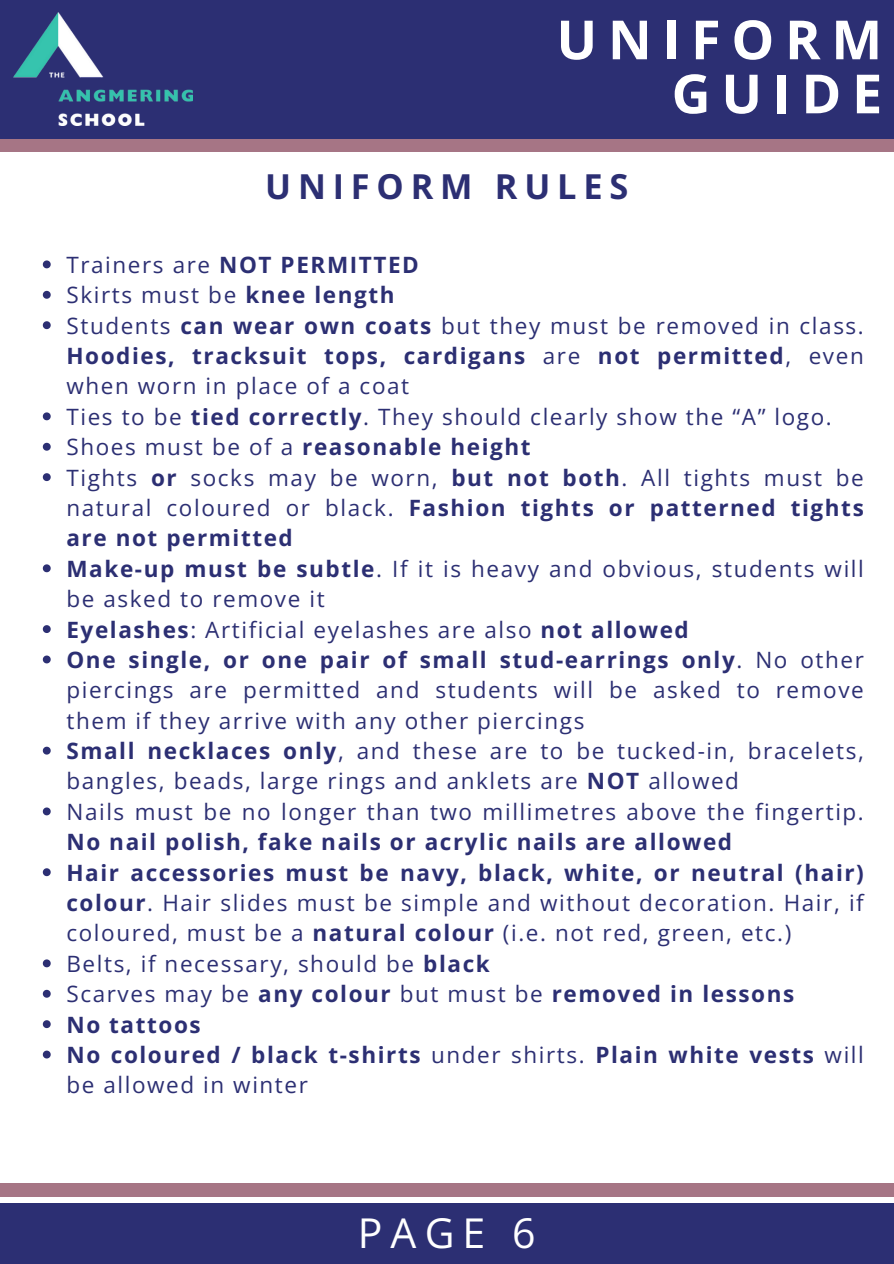
<style>
.page{position:relative;width:894px;height:1264px;background:#fff}
.page>*{position:absolute;margin:0;border:0;box-sizing:border-box;transform-origin:0 0}
.t1{font:700 54px/54px "Open Sans";letter-spacing:.195em;color:#fff;text-align:right}
.t2{font:41.1px "Open Sans";color:#fff}
.t3{font:700 34.35px "Open Sans";letter-spacing:.2em;color:#2c2f73}
.t4{font:22.5px/30.3px "Open Sans";letter-spacing:.07em;color:#2c2f73;text-align:justify}
.t5{font:700 22.5px/30.3px "Open Sans";letter-spacing:.07em;color:#2c2f73}
.s1{font-weight:400}
.s2{font-weight:700}
</style>
<div class="page">
<div style="left:0;top:0;width:893px;height:145px;background:#2c2f73"></div>
<img style="left:13px;top:12px;width:179px;height:114px">
<div style="left:0;top:1202px;width:893px;height:61px;background:#2c2f73"></div>
<div style="left:0;top:1183px;width:893px;height:13px;background:#a67585"></div>
<div style="left:0;top:139px;width:893px;height:13px;background:#a67585"></div>
<svg style="left:43px;top:260px;width:8px;height:8px"></svg>
<svg style="left:43px;top:291px;width:8px;height:8px"></svg>
<svg style="left:43px;top:321px;width:8px;height:8px"></svg>
<svg style="left:43px;top:412px;width:8px;height:8px"></svg>
<svg style="left:43px;top:443px;width:8px;height:7px"></svg>
<svg style="left:43px;top:473px;width:8px;height:8px"></svg>
<svg style="left:43px;top:564px;width:8px;height:8px"></svg>
<svg style="left:43px;top:625px;width:8px;height:8px"></svg>
<svg style="left:43px;top:655px;width:8px;height:8px"></svg>
<svg style="left:43px;top:746px;width:8px;height:8px"></svg>
<svg style="left:43px;top:807px;width:8px;height:8px"></svg>
<svg style="left:43px;top:868px;width:8px;height:8px"></svg>
<svg style="left:43px;top:959px;width:8px;height:8px"></svg>
<svg style="left:43px;top:989px;width:8px;height:8px"></svg>
<svg style="left:43px;top:1020px;width:8px;height:8px"></svg>
<svg style="left:43px;top:1050px;width:8px;height:8px"></svg>
<p class="t1" style="left:556px;top:11px;width:327px">UNIFORM<br>GUIDE</p>
<h3 class="t3" style="left:265px;top:163px;width:364px">UNIFORM RULES</h3>
<p class="t5" style="left:66px;top:249px;width:354px"><span class="s1">Trainers are</span> NOT PERMITTED</p>
<p class="t4" style="left:66px;top:279px;width:329px">Skirts must be <span class="s2">knee length</span></p>
<p class="t4" style="left:66px;top:310px;width:798px">Students <span class="s2">can wear own coats</span> but they must be removed in class.<br><span class="s2">Hoodies, tracksuit tops, cardigans</span> are <span class="s2">not permitted</span>, even when worn in place of a coat</p>
<p class="t4" style="left:66px;top:401px;width:766px">Ties to be <span class="s2">tied correctly</span>. They should clearly show the “A” logo.</p>
<p class="t5" style="left:66px;top:431px;width:465px"><span class="s1">Shoes must be of a</span> reasonable height</p>
<p class="t4" style="left:66px;top:461px;width:798px">Tights <span class="s2">or</span> socks may be worn, <span class="s2">but not both</span>. All tights must be natural coloured or black. <span class="s2">Fashion tights or patterned tights are not permitted</span></p>
<p class="t4" style="left:66px;top:553px;width:798px"><span class="s2">Make-up must be subtle</span>. If it is heavy and obvious, students will be asked to remove it</p>
<p class="t4" style="left:66px;top:613px;width:623px"><span class="s2">Eyelashes</span>: Artificial eyelashes are also <span class="s2">not allowed</span></p>
<p class="t4" style="left:66px;top:644px;width:798px"><span class="s2">One single, or one pair of small stud-earrings only</span>. No other piercings are permitted and students will be asked to remove them if they arrive with any other piercings</p>
<p class="t4" style="left:66px;top:735px;width:798px"><span class="s2">Small necklaces only</span>, and these are to be tucked-in, bracelets, bangles, beads, large rings and anklets are <span class="s2">NOT</span> allowed</p>
<p class="t4" style="left:66px;top:796px;width:798px">Nails must be no longer than two millimetres above the fingertip.<br><span class="s2">No nail polish, fake nails or acrylic nails are allowed</span></p>
<p class="t4" style="left:66px;top:856px;width:798px"><span class="s2">Hair accessories must be navy, black, white, or neutral (hair) colour</span>. Hair slides must be simple and without decoration. Hair, if coloured, must be a <span class="s2">natural colour</span> (i.e. not red, green, etc.)</p>
<p class="t4" style="left:66px;top:947px;width:425px">Belts, if necessary, should be <span class="s2">black</span></p>
<p class="t5" style="left:66px;top:978px;width:729px"><span class="s1">Scarves may be</span> any colour <span class="s1">but must be</span> removed in lessons</p>
<p class="t5" style="left:66px;top:1008px;width:136px">No tattoos</p>
<p class="t5" style="left:66px;top:1039px;width:798px">No coloured / black t-shirts <span class="s1">under shirts.</span> Plain white vests <span class="s1">will be allowed in winter</span></p>
<h1 class="t2" style="left:358px;top:1203px;width:179px">PAGE 6</h1>
</div>
